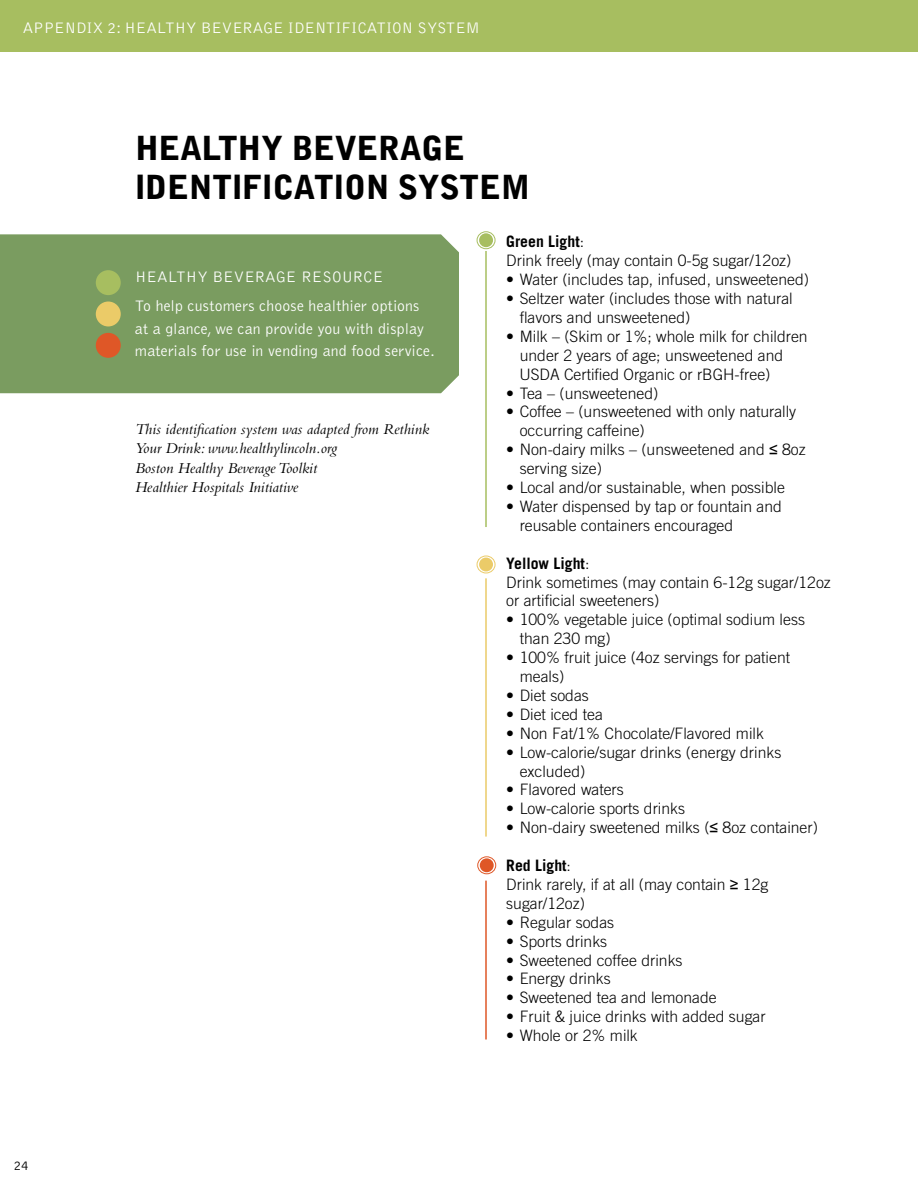
<style>
.page{position:relative;width:918px;height:1188px;background:#fff}
.page>*{position:absolute;margin:0;border:0;box-sizing:border-box;transform-origin:0 0}
.t1{font:900 33px/39.6px "Bell Gothic";letter-spacing:-.01em;color:#000}
.t2{font:300 15.75px/18.9px "Trade Gothic";color:#000}
.t3{font:300 15.75px/29.2px "Bell Gothic";letter-spacing:.01em;color:#fff}
.t4{font:italic 15.75px/19.5px "Bembo";color:#000}
.t5{font:300 13.5px "Bell Gothic";color:#000}
.s1{font-family:"Trade Gothic";font-weight:700;font-size:33.75px}
.s2{font-weight:700}
.s3{font-family:"Arial";font-weight:400}
</style>
<div class="page">
<svg style="left:477px;top:556px;width:18px;height:17px"></svg>
<div style="left:477px;top:556px;width:18px;height:17px;border:1px solid #ebcb68;border-radius:50%"></div>
<div style="left:479px;top:558px;width:14px;height:13px;background:#ebcb68;border-radius:50%"></div>
<svg style="left:477px;top:232px;width:18px;height:17px"></svg>
<div style="left:477px;top:231px;width:18px;height:18px;border:1px solid #a7be60;border-radius:50%"></div>
<div style="left:0;top:234px;width:459px;height:159px;background:#7a9c60"></div>
<div style="left:0;top:0;width:918px;height:51px;background:#a7be60"></div>
<div style="left:479px;top:233px;width:14px;height:14px;background:#a7be60;border-radius:50%"></div>
<hr style="left:485px;top:251px;width:2px;height:276px;background:#a7be60">
<hr style="left:485px;top:578px;width:2px;height:259px;background:#ebcb68">
<hr style="left:485px;top:881px;width:2px;height:159px;background:#df5727">
<div style="left:96px;top:270px;width:25px;height:25px;background:#a7be60;border-radius:50%"></div>
<div style="left:96px;top:302px;width:25px;height:24px;background:#ebcb68;border-radius:50%"></div>
<div style="left:96px;top:333px;width:25px;height:25px;background:#df5727;border-radius:50%"></div>
<svg style="left:478px;top:857px;width:18px;height:17px"></svg>
<div style="left:477px;top:856px;width:19px;height:18px;border:1px solid #df5727;border-radius:50%"></div>
<div style="left:480px;top:858px;width:14px;height:14px;background:#df5727;border-radius:50%"></div>
<p class="t3" style="left:23px;top:14px;width:345px">Appendix 2: Healthy beverage identificat</p>
<p class="t3" style="left:386px;top:14px;width:91px">ion system</p>
<h1 class="t1" style="left:135px;top:129px;width:397px">H EALTHY BEVERAGE <span class="s1">i</span>DENT<span class="s1">i</span>F<span class="s1">i</span>CAT<span class="s1">i</span>ON SYSTEM</h1>
<p class="t5" style="left:14px;top:1158px;width:17px">24</p>
<p class="t3" style="left:135px;top:263px;width:286px">Healthy Beverage resource<br>To help customers choose healthier options</p>
<p class="t3" style="left:135px;top:318px;width:301px;line-height:22.5px">at a glance, we can provide you with display materials for use in vending and food service.</p>
<p class="t4" style="left:135px;top:419px;width:296px">This identification system was adapted from Rethink Your Drink: www.healthylincoln.org<br>Boston Healthy Beverage Toolkit<br>Healthier Hospitals Initiative</p>
<p class="t2" style="left:506px;top:232px;width:287px"><span class="s2">Green Light</span>:<br>Drink freely (may contain 0-5g sugar/12oz)</p>
<p class="t2" style="left:506px;top:270px;width:304px">• Water (includes tap, infused, unsweetened)</p>
<p class="t2" style="left:520px;top:289px;width:275px;text-indent:-13px">• Seltzer water (includes those with natural flavors and unsweetened)</p>
<p class="t2" style="left:519px;top:327px;width:290px;text-indent:-13px">• Milk – (Skim or 1%; whole milk for children under 2 years of age; unsweetened and<br>USDA Certified Organic or rBGH-free)</p>
<p class="t2" style="left:506px;top:383px;width:154px">• Tea – (unsweetened)</p>
<p class="t2" style="left:520px;top:402px;width:278px;text-indent:-13px">• Coffee – (unsweetened with only naturally occurring caffeine)</p>
<p class="t2" style="left:520px;top:440px;width:288px;text-indent:-13px">• Non-dairy milks – (unsweetened and <span class="s3">≤</span> 8oz serving size)</p>
<p class="t2" style="left:506px;top:478px;width:280px">• Local and/or sustainable, when possible</p>
<p class="t2" style="left:520px;top:497px;width:264px;text-indent:-13px">• Water dispensed by tap or fountain and reusable containers encouraged</p>
<p class="t2" style="left:506px;top:553px;width:326px"><span class="s2">Yellow Light</span>:<br>Drink sometimes (may contain 6-12g sugar/12oz or artificial sweeteners)</p>
<p class="t2" style="left:520px;top:610px;width:287px;text-indent:-13px">• 100% vegetable juice (optimal sodium less than 230 mg)</p>
<p class="t2" style="left:520px;top:648px;width:272px;text-indent:-13px">• 100% fruit juice (4oz servings for patient meals)</p>
<p class="t2" style="left:506px;top:686px;width:84px">• Diet sodas</p>
<p class="t2" style="left:506px;top:705px;width:98px">• Diet iced tea</p>
<p class="t2" style="left:506px;top:723px;width:259px">• Non Fat/1% Chocolate/Flavored milk</p>
<p class="t2" style="left:520px;top:742px;width:263px;text-indent:-13px">• Low-calorie/sugar drinks (energy drinks excluded)</p>
<p class="t2" style="left:506px;top:780px;width:119px">• Flavored waters</p>
<p class="t2" style="left:506px;top:799px;width:180px">• Low-calorie sports drinks</p>
<p class="t2" style="left:506px;top:818px;width:313px">• Non-dairy sweetened milks (<span class="s3">≤</span> 8oz container)</p>
<p class="t2" style="left:506px;top:856px;width:264px"><span class="s2">Red Light</span>:<br>Drink rarely, if at all (may contain <span class="s3">≥</span> 12g sugar/12oz)</p>
<p class="t2" style="left:506px;top:912px;width:109px">• Regular sodas</p>
<p class="t2" style="left:506px;top:931px;width:103px">• Sports drinks</p>
<p class="t2" style="left:506px;top:950px;width:178px">• Sweetened coffee drinks</p>
<p class="t2" style="left:506px;top:969px;width:106px">• Energy drinks</p>
<p class="t2" style="left:506px;top:988px;width:212px">• Sweetened tea and lemonade</p>
<p class="t2" style="left:506px;top:1007px;width:261px">• Fruit &amp; juice drinks with added sugar</p>
<p class="t2" style="left:506px;top:1026px;width:133px">• Whole or 2% milk</p>
</div>
